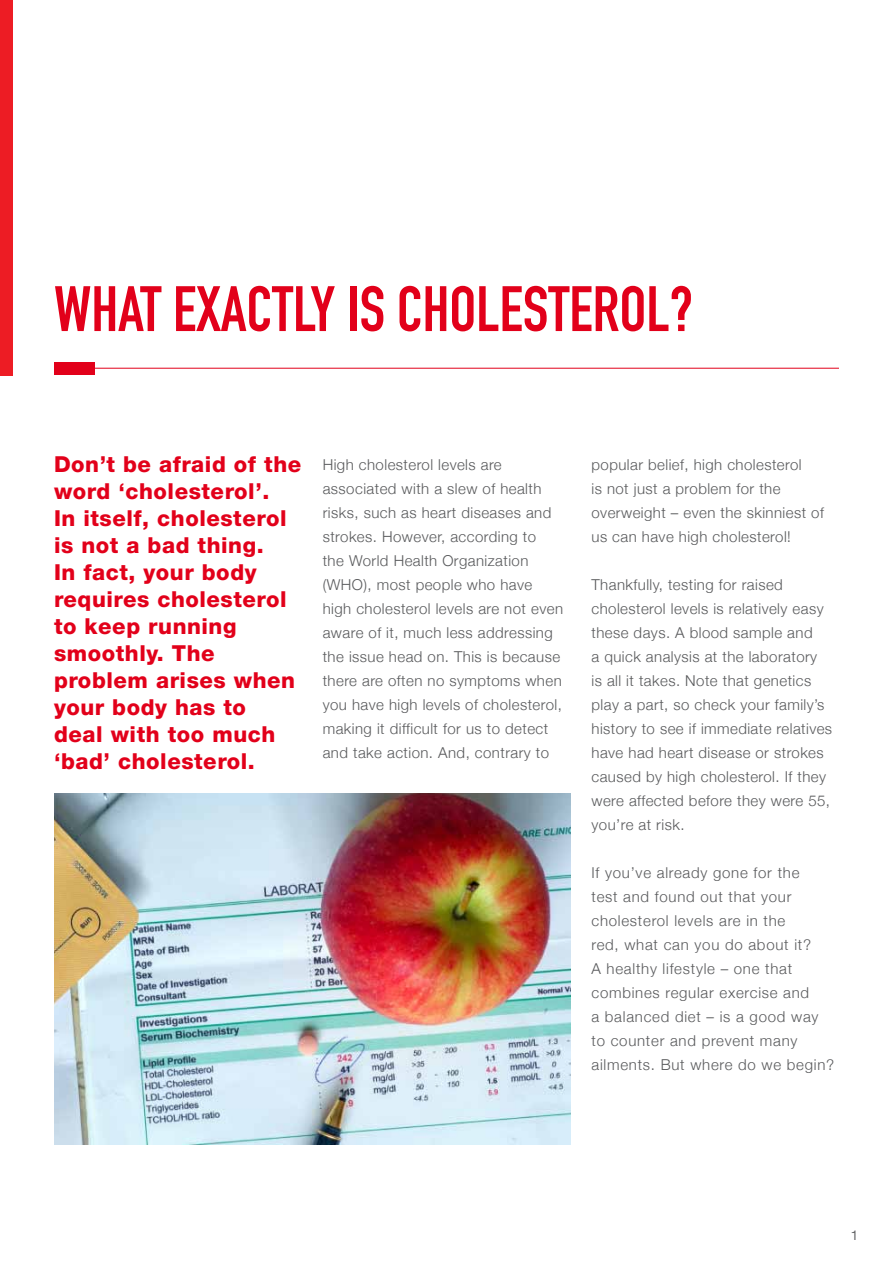
<style>
.page{position:relative;width:893px;height:1263px;background:#fff}
.page>*{position:absolute;margin:0;border:0;box-sizing:border-box;transform-origin:0 0}
.t1{font:63px "DIN Engschrift Std";color:#e2001a}
.t2{font:800 22.05px/27px "Helvetica Neue LT Std";letter-spacing:.025em;color:#e2001a}
.t3{font:300 15px/24px "Helvetica Neue";letter-spacing:.03em;color:#58595b}
.t4{font:300 15px/24px "Helvetica Neue";letter-spacing:.05em;color:#58595b}
.t5{font:13.5px "Helvetica Neue";color:#646567}
</style>
<div class="page">
<img style="left:54px;top:793px;width:516px;height:351px">
<div style="left:54px;top:362px;width:41px;height:13px;background:#e2001a"></div>
<hr style="left:73px;top:368px;width:766px;height:1px;background:#e2001a">
<div style="left:0;top:0;width:13px;height:375px;background:#ed1c24"></div>
<h1 class="t1" style="left:54px;top:272px;width:640px">WHAT EXACTLY IS CHOLESTEROL?</h1>
<h2 class="t2" style="left:54px;top:450px;width:249px">Don’t be afraid of the word ‘cholesterol’.<br>In itself, cholesterol is not a bad thing.<br>In fact, your body requires cholesterol to keep running smoothly. The problem arises when your body has to<br>deal with too much ‘bad’ cholesterol.</h2>
<p class="t3" style="left:323px;top:453px;width:242px">High cholesterol levels are associated with a slew of health risks, such as heart diseases and strokes. However, according to<br>the World Health Organization (WHO), most people who have high cholesterol levels are not even aware of it, much less addressing the issue head on. This is because there are often no symptoms when you have high levels of cholesterol, making it difficult for us to detect and take action. And, contrary to</p>
<p class="t3" style="left:591px;top:453px;width:234px">popular belief, high cholesterol<br>is not just a problem for the overweight – even the skinniest of us can have high cholesterol!</p>
<p class="t3" style="left:591px;top:573px;width:242px">Thankfully, testing for raised cholesterol levels is relatively easy these days. A blood sample and<br>a quick analysis at the laboratory<br>is all it takes. Note that genetics play a part, so check your family’s history to see if immediate relatives have had heart disease or strokes caused by high cholesterol. If they were affected before they were 55, you’re at risk.</p>
<p class="t4" style="left:591px;top:861px;width:244px">If you’ve already gone for the<br>test and found out that your cholesterol levels are in the<br>red, what can you do about it?<br>A healthy lifestyle – one that combines regular exercise and<br>a balanced diet – is a good way to counter and prevent many ailments. But where do we begin?</p>
<p class="t5" style="left:851px;top:1227px;width:9px">1</p>
</div>
